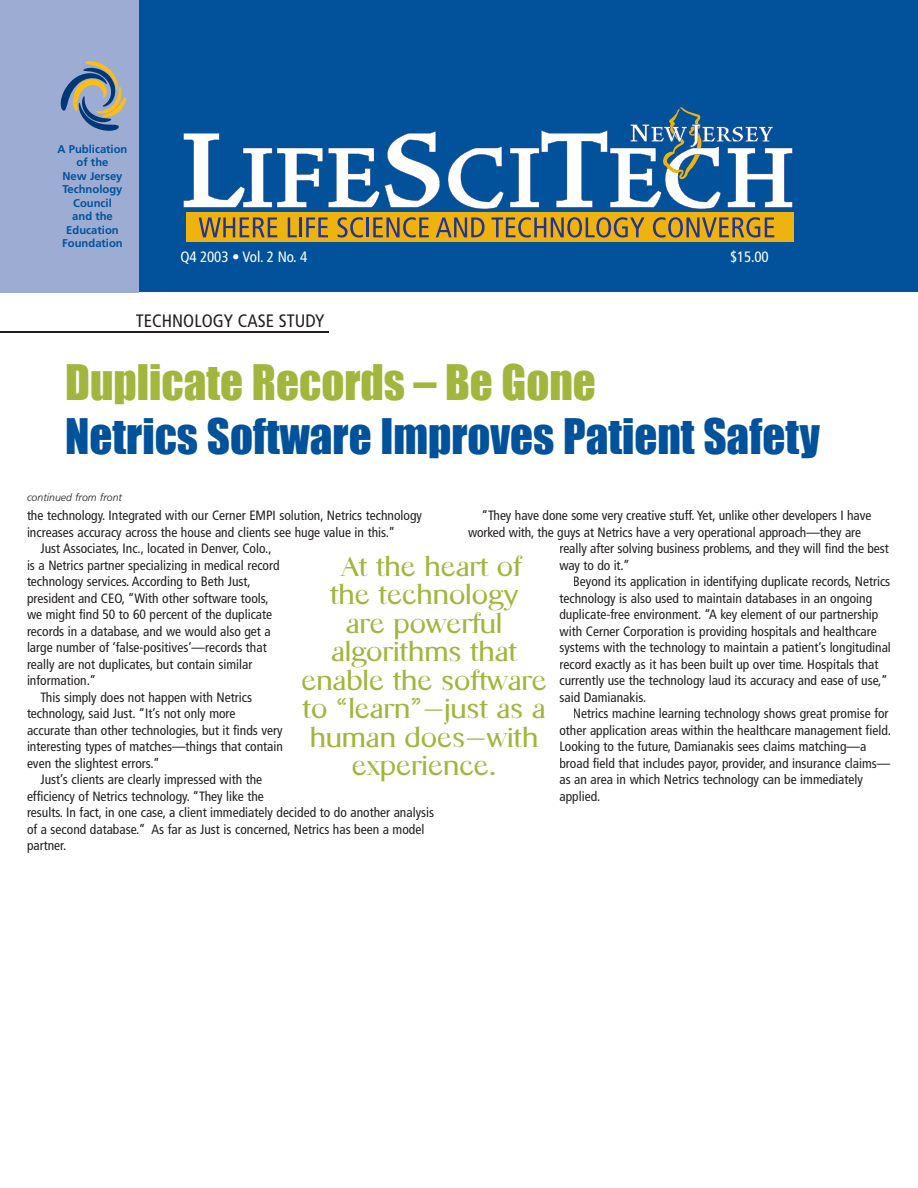
<style>
.page{position:relative;width:918px;height:1188px;background:#fff}
.page>*{position:absolute;margin:0;border:0;box-sizing:border-box;transform-origin:0 0}
.t1{font:45px "Impact";color:#01529b}
.t2{font:45px "Impact";color:#a2b53d}
.t3{font:27px/28.5px "Leash";color:#a2b53d;text-align:center}
.t4{font:condensed 18px "Frutiger";color:#231f20}
.t5{font:condensed 15px "Frutiger";letter-spacing:-.01em;color:#fff}
.t6{font:condensed 13.5px "Frutiger";color:#231f20}
.t7{font:700 11.25px/13.5px "Frutiger";color:#01529b;text-align:center}
.t8{font:italic 300 10.5px "Frutiger";color:#231f20}
</style>
<div class="page">
<div style="left:0;top:0;width:918px;height:292px;background:#01529b"></div>
<svg style="left:183px;top:131px;width:257px;height:77px"></svg>
<svg style="left:448px;top:146px;width:56px;height:63px"></svg>
<div style="left:187px;top:212px;width:607px;height:29px;background:#efb310"></div>
<svg style="left:510px;top:107px;width:283px;height:102px"></svg>
<svg style="left:199px;top:217px;width:78px;height:20px"></svg>
<svg style="left:288px;top:217px;width:9px;height:20px"></svg>
<hr style="left:299px;top:217px;width:3px;height:20px;background:#25358f">
<svg style="left:306px;top:217px;width:22px;height:20px"></svg>
<svg style="left:337px;top:217px;width:26px;height:21px"></svg>
<hr style="left:366px;top:217px;width:3px;height:20px;background:#25358f">
<svg style="left:373px;top:217px;width:56px;height:21px"></svg>
<svg style="left:436px;top:217px;width:49px;height:20px"></svg>
<svg style="left:491px;top:217px;width:154px;height:21px"></svg>
<svg style="left:653px;top:217px;width:121px;height:21px"></svg>
<div style="left:0;top:0;width:139px;height:293px;background:#9dacd3"></div>
<svg style="left:60px;top:61px;width:66px;height:70px"></svg>
<hr style="left:0;top:331px;width:328px;height:2px;background:#231f20">
<p class="t7" style="left:58px;top:142px;width:72px">A Publication of the<br>New Jersey<br>Technology<br>Council<br>and the<br>Education<br>Foundation</p>
<p class="t5" style="left:180px;top:248px;width:128px">Q4 2003 • Vol. 2 No. 4</p>
<p class="t5" style="left:730px;top:248px;width:40px">$15.00</p>
<h3 class="t4" style="left:136px;top:310px;width:190px">TECHNOLOGY CASE STUDY</h3>
<h1 class="t2" style="left:65px;top:354px;width:532px">Duplicate Records – Be Gone</h1>
<h1 class="t1" style="left:65px;top:409px;width:756px">Netrics Software Improves Patient Safety</h1>
<p class="t8" style="left:27px;top:492px;width:97px">continued from front</p>
<p class="t6" style="left:27px;top:508px;width:397px">the technology. Integrated with our Cerner EMPI solution, Netrics technology</p>
<p class="t6" style="left:27px;top:524px;width:370px">increases accuracy across the house and clients see huge value in this.”</p>
<p class="t6" style="left:40px;top:541px;width:233px">Just Associates, Inc., located in Denver, Colo.,</p>
<p class="t6" style="left:27px;top:557px;width:254px">is a Netrics partner specializing in medical record</p>
<p class="t6" style="left:27px;top:574px;width:225px">technology services. According to Beth Just,</p>
<p class="t6" style="left:27px;top:590px;width:243px">president and CEO, “With other software tools,</p>
<p class="t6" style="left:27px;top:607px;width:247px">we might find 50 to 60 percent of the duplicate</p>
<p class="t6" style="left:27px;top:623px;width:245px">records in a database, and we would also get a</p>
<p class="t6" style="left:27px;top:640px;width:241px">large number of ‘false-positives’—records that</p>
<p class="t6" style="left:27px;top:656px;width:227px">really are not duplicates, but contain similar</p>
<p class="t6" style="left:27px;top:673px;width:71px">information.”</p>
<p class="t6" style="left:40px;top:689px;width:213px">This simply does not happen with Netrics</p>
<p class="t6" style="left:27px;top:706px;width:210px">technology, said Just. “It’s not only more</p>
<p class="t6" style="left:27px;top:722px;width:257px">accurate than other technologies, but it finds very</p>
<p class="t6" style="left:27px;top:739px;width:258px">interesting types of matches—things that contain</p>
<p class="t6" style="left:27px;top:755px;width:134px">even the slightest errors.”</p>
<p class="t6" style="left:40px;top:772px;width:223px">Just’s clients are clearly impressed with the</p>
<p class="t6" style="left:27px;top:788px;width:238px">efficiency of Netrics technology. “They like the</p>
<p class="t6" style="left:27px;top:805px;width:409px">results. In fact, in one case, a client immediately decided to do another analysis</p>
<p class="t6" style="left:27px;top:821px;width:399px">of a second database.” As far as Just is concerned, Netrics has been a model</p>
<p class="t6" style="left:27px;top:838px;width:41px">partner.</p>
<p class="t6" style="left:482px;top:508px;width:391px">“They have done some very creative stuff. Yet, unlike other developers I have</p>
<p class="t6" style="left:468px;top:524px;width:395px">worked with, the guys at Netrics have a very operational approach—they are</p>
<p class="t6" style="left:559px;top:541px;width:331px">really after solving business problems, and they will find the best</p>
<p class="t6" style="left:559px;top:557px;width:72px">way to do it.”</p>
<p class="t6" style="left:573px;top:574px;width:319px">Beyond its application in identifying duplicate records, Netrics</p>
<p class="t6" style="left:559px;top:590px;width:314px">technology is also used to maintain databases in an ongoing</p>
<p class="t6" style="left:559px;top:607px;width:320px">duplicate-free environment. “A key element of our partnership</p>
<p class="t6" style="left:559px;top:623px;width:319px">with Cerner Corporation is providing hospitals and healthcare</p>
<p class="t6" style="left:559px;top:640px;width:333px">systems with the technology to maintain a patient’s longitudinal</p>
<p class="t6" style="left:559px;top:656px;width:321px">record exactly as it has been built up over time. Hospitals that</p>
<p class="t6" style="left:559px;top:673px;width:330px">currently use the technology laud its accuracy and ease of use,”</p>
<p class="t6" style="left:559px;top:689px;width:88px">said Damianakis.</p>
<p class="t6" style="left:573px;top:706px;width:317px">Netrics machine learning technology shows great promise for</p>
<p class="t6" style="left:559px;top:722px;width:333px">other application areas within the healthcare management field.</p>
<p class="t6" style="left:559px;top:739px;width:308px">Looking to the future, Damianakis sees claims matching—a</p>
<p class="t6" style="left:559px;top:755px;width:332px">broad field that includes payor, provider, and insurance claims—</p>
<p class="t6" style="left:559px;top:772px;width:305px">as an area in which Netrics technology can be immediately</p>
<p class="t6" style="left:559px;top:788px;width:42px">applied.</p>
<h2 class="t3" style="left:301px;top:553px;width:247px">At the heart of<br>the technology<br>are powerful algorithms that enable the software to “learn”—just as a human does—with experience.</h2>
</div>
